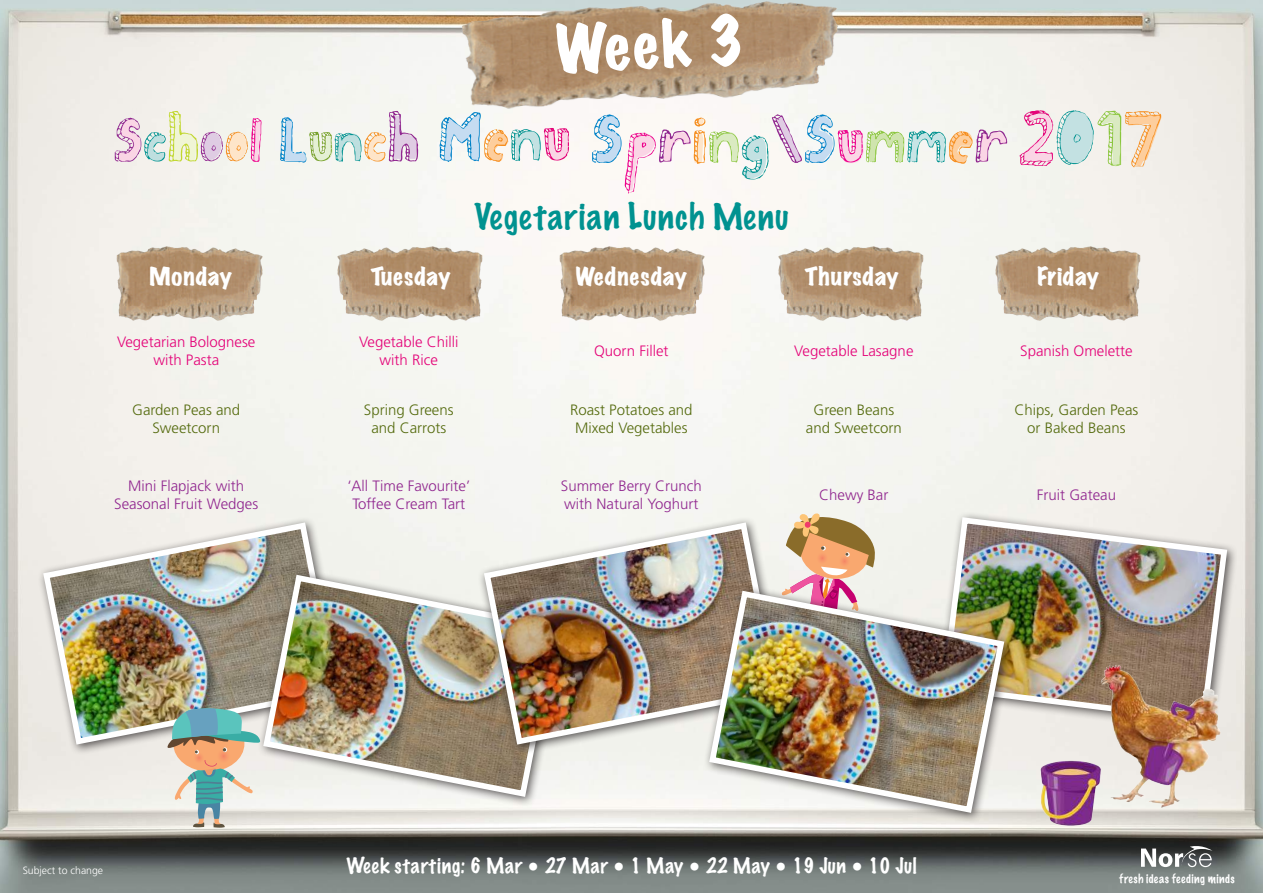
<style>
.page{position:relative;width:1263px;height:893px;background:#fff}
.page>*{position:absolute;margin:0;border:0;box-sizing:border-box;transform-origin:0 0}
.t1{font:expanded 59.4px "Marker Felt";color:#fff}
.t2{font:58.2px "Fh Scribble";color:#90268f}
.t3{font:100 33px "Marker Felt";letter-spacing:.04em;color:#009290}
.t4{font:expanded 22.5px "Marker Felt";letter-spacing:.03em;color:#fff}
.t5{font:100 19.5px "Marker Felt";letter-spacing:.04em;color:#fff}
.t6{font:300 15px/18px "Frutiger";color:#556b0e;text-align:center}
.t7{font:300 15px/18px "Frutiger";color:#90268f;text-align:center}
.t8{font:300 15px/18px "Frutiger";color:#e40278;text-align:center}
.t9{font:100 11.4px "Marker Felt";letter-spacing:.035em;color:#fff}
.t10{font:300 10.5px "Frutiger";color:#fff}
.s1{color:#009290}
.s2{color:#c1d72f}
.s3{color:#f68e1e}
.s4{color:#ed028c}
.s5{color:#0082c8}
.s6{color:#78a22d}
.s7{font-size:64.65px;color:#0082c8}
.s8{font-size:64.65px;color:#f68e1e}
.s9{font-size:64.65px;color:#009290}
.s10{font-size:64.65px;color:#e40278}
.s11{font-size:64.35px;color:#0082c8}
.s12{font-size:64.35px;color:#ed028c}
.s13{font-size:64.35px}
.s14{font-size:64.35px;color:#f68e1e}
.s15{font-size:64.35px;color:#8bc63e}
.s16{font-size:64.35px;color:#009290}
.s17{font-size:73.8px;color:#e40278}
.s18{font-size:73.8px;color:#009290}
.s19{font-size:73.8px;color:#8bc63e}
.s20{font-size:73.8px;color:#f68e1e}
</style>
<div class="page">
<img style="left:0;top:0;width:1263px;height:893px">
<svg style="left:782px;top:513px;width:94px;height:70px"></svg>
<div style="left:804px;top:521px;width:7px;height:7px;background:#ef3b6b;border-radius:50%"></div>
<svg style="left:1141px;top:860px;width:72px;height:7px"></svg>
<img style="left:448px;top:0;width:400px;height:114px">
<img style="left:113px;top:244px;width:152px;height:80px">
<img style="left:555px;top:244px;width:152px;height:80px">
<img style="left:335px;top:244px;width:152px;height:80px">
<img style="left:776px;top:244px;width:152px;height:80px">
<img style="left:992px;top:244px;width:152px;height:80px">
<div style="left:36px;top:515px;width:312px;height:239px;background:#f1efea"></div>
<img style="left:40px;top:520px;width:281px;height:228px">
<div style="left:256px;top:567px;width:312px;height:240px;background:#231f20;opacity:.75"></div>
<img style="left:260px;top:571px;width:302px;height:229px">
<div style="left:476px;top:515px;width:313px;height:239px;background:#231f20;opacity:.75"></div>
<img style="left:481px;top:519px;width:301px;height:229px">
<div style="left:934px;top:510px;width:303px;height:222px;background:#231f20;opacity:.75"></div>
<img style="left:938px;top:514px;width:292px;height:115px">
<div style="left:702px;top:583px;width:312px;height:240px;background:#231f20;opacity:.75"></div>
<img style="left:706px;top:587px;width:302px;height:229px">
<svg style="left:172px;top:115px;width:24px;height:46px"></svg>
<svg style="left:146px;top:135px;width:18px;height:26px"></svg>
<svg style="left:118px;top:119px;width:22px;height:43px"></svg>
<svg style="left:202px;top:121px;width:59px;height:41px;background:#f1e7e4"></svg>
<svg style="left:283px;top:119px;width:23px;height:43px"></svg>
<svg style="left:314px;top:132px;width:70px;height:32px"></svg>
<svg style="left:394px;top:116px;width:23px;height:47px"></svg>
<svg style="left:444px;top:114px;width:36px;height:49px"></svg>
<svg style="left:486px;top:130px;width:22px;height:32px"></svg>
<svg style="left:514px;top:130px;width:55px;height:32px"></svg>
<svg style="left:697px;top:118px;width:7px;height:7px"></svg>
<svg style="left:663px;top:132px;width:40px;height:31px"></svg>
<svg style="left:980px;top:132px;width:27px;height:30px"></svg>
<svg style="left:596px;top:115px;width:60px;height:76px"></svg>
<svg style="left:807px;top:115px;width:26px;height:48px"></svg>
<svg style="left:711px;top:130px;width:58px;height:52px"></svg>
<svg style="left:840px;top:128px;width:133px;height:38px"></svg>
<svg style="left:776px;top:115px;width:25px;height:47px"></svg>
<svg style="left:1024px;top:109px;width:70px;height:58px;background:#e3e8e8"></svg>
<svg style="left:1100px;top:112px;width:21px;height:54px"></svg>
<svg style="left:1128px;top:114px;width:34px;height:52px;background:#f6e1ca"></svg>
<img style="left:1011px;top:629px;width:236px;height:231px">
<svg style="left:166px;top:708px;width:95px;height:120px;background:#bac4b8"></svg>
<h1 class="t1" style="left:554px;top:3px;width:190px;rotate:-3deg">Week 3</h1>
<h2 class="t2" style="left:113px;top:107px;width:1052px">S<span class="s1">c</span><span class="s2">h</span>o<span class="s3">o</span><span class="s4">l</span> <span class="s5">L</span><span class="s6">u</span><span class="s1">n</span><span class="s3">c</span>h <span class="s7">M</span><span class="s8">e</span><span class="s9">n</span><span class="s10">u</span> <span class="s11">S</span><span class="s12">p</span><span class="s13">r</span><span class="s14">i</span><span class="s15">n</span><span class="s16">g</span><span class="s13">\</span><span class="s11">S</span><span class="s12">u</span><span class="s15">m</span><span class="s16">m</span><span class="s14">e</span><span class="s13">r</span> <span class="s17">2</span><span class="s18">0</span><span class="s19">1</span><span class="s20">7</span></h2>
<h3 class="t3" style="left:474px;top:190px;width:316px">Vegetarian Lunch Menu</h3>
<h3 class="t4" style="left:150px;top:258px;width:84px">Monday</h3>
<h3 class="t4" style="left:371px;top:258px;width:81px">Tuesday</h3>
<h3 class="t4" style="left:576px;top:258px;width:113px">Wednesday</h3>
<h3 class="t4" style="left:805px;top:258px;width:95px">Thursday</h3>
<h3 class="t4" style="left:1037px;top:258px;width:63px">Friday</h3>
<p class="t8" style="left:117px;top:333px;width:140px">Vegetarian Bolognese with Pasta</p>
<p class="t8" style="left:359px;top:333px;width:101px">Vegetable Chilli with Rice</p>
<p class="t8" style="left:594px;top:342px;width:76px">Quorn Fillet</p>
<p class="t8" style="left:794px;top:342px;width:121px">Vegetable Lasagne</p>
<p class="t8" style="left:1020px;top:342px;width:114px">Spanish Omelette</p>
<p class="t6" style="left:132px;top:401px;width:110px">Garden Peas and<br>Sweetcorn</p>
<p class="t6" style="left:364px;top:401px;width:91px">Spring Greens and Carrots</p>
<p class="t6" style="left:570px;top:401px;width:124px">Roast Potatoes and<br>Mixed Vegetables</p>
<p class="t6" style="left:806px;top:401px;width:98px">Green Beans and Sweetcorn</p>
<p class="t6" style="left:1014px;top:401px;width:125px">Chips, Garden Peas or Baked Beans</p>
<p class="t7" style="left:114px;top:477px;width:145px">Mini Flapjack with<br>Seasonal Fruit Wedges</p>
<p class="t7" style="left:347px;top:477px;width:124px">‘All Time Favourite’<br>Toffee Cream Tart</p>
<p class="t7" style="left:561px;top:477px;width:142px;text-align:left">Summer Berry Crunch with Natural Yoghurt</p>
<p class="t7" style="left:819px;top:486px;width:71px">Chewy Bar</p>
<p class="t7" style="left:1037px;top:486px;width:81px">Fruit Gateau</p>
<p class="t10" style="left:23px;top:864px;width:82px">Subject to change</p>
<h3 class="t5" style="left:346px;top:850px;width:572px">Week starting: 6 Mar • 27 Mar • 1 May • 22 May • 19 Jun • 10 Jul</h3>
<p class="t9" style="left:1119px;top:869px;width:117px">fresh ideas feeding minds</p>
</div>
